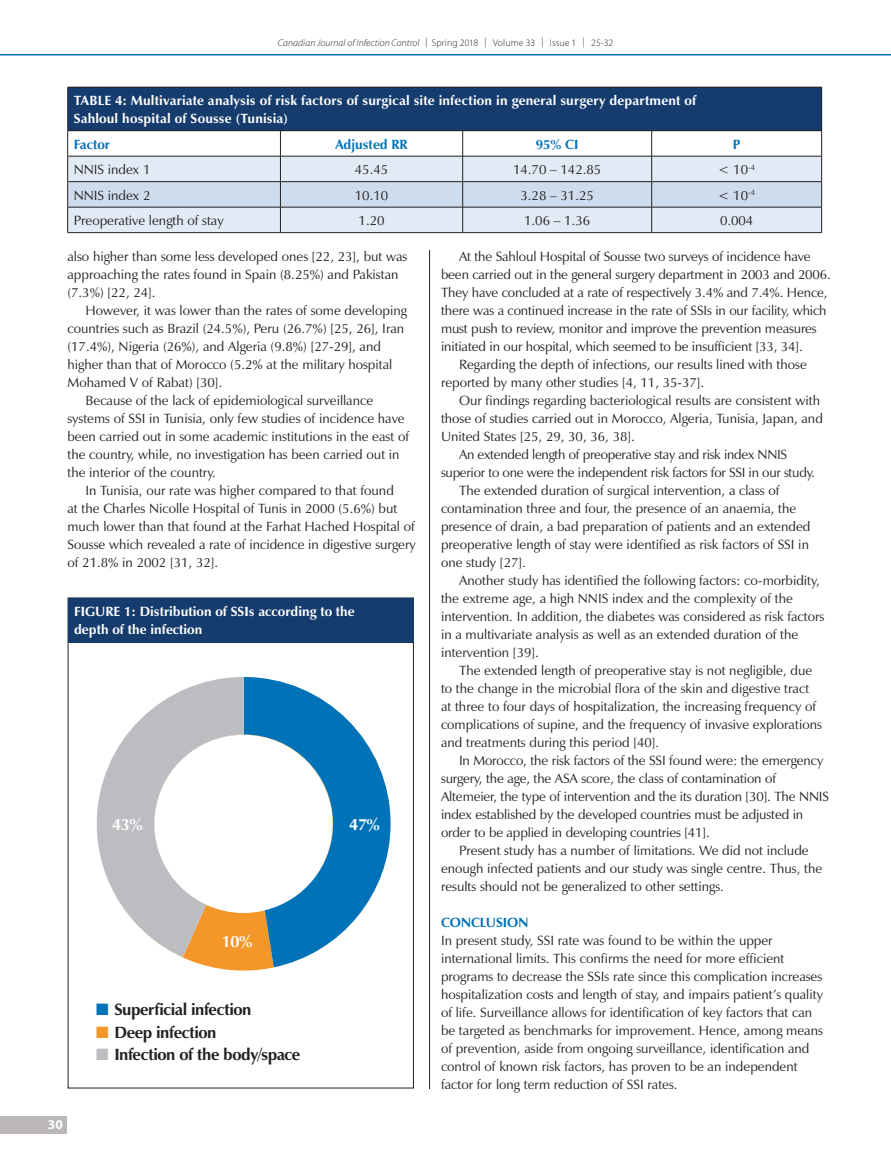
<style>
.page{position:relative;width:891px;height:1161px;background:#fff}
.page>*{position:absolute;margin:0;border:0;box-sizing:border-box;transform-origin:0 0}
.t1{font:700 16.5px "Zapf Humanist 601 BT";letter-spacing:-.03em;color:#231f20}
.t2{font:700 16.5px "Zapf Humanist 601 BT";color:#fff}
.t3{font:13.5px/18px "Zapf Humanist 601 BT";color:#231f20}
.t4{font:700 13.5px/18px "Zapf Humanist 601 BT";letter-spacing:.005em;color:#fff}
.t5{font:13.5px "Zapf Humanist 601 BT";letter-spacing:-.02em;color:#231f20}
.t6{font:700 13.5px "Zapf Humanist 601 BT";color:#0072b8}
.t7{font:700 13.5px "Myriad Pro";color:#fff}
.t8{font:italic 300 9.75px "Myriad Pro";letter-spacing:.01em;color:#231f20}
.s1{font-style:normal}
.s2{color:#0072b8}
.s3{color:#f59728}
.s4{color:#bcbdc0}
</style>
<div class="page">
<hr style="left:0;top:54px;width:891px;height:2px;background:#0072b8">
<hr style="left:429px;top:250px;width:1px;height:839px;background:#231f20">
<div style="left:68px;top:87px;width:754px;height:44px;background:#163c6d"></div>
<hr style="left:68px;top:87px;width:212px;height:1px;background:#231f20">
<hr style="left:67px;top:87px;width:1px;height:43px;background:#231f20">
<hr style="left:280px;top:87px;width:183px;height:1px;background:#231f20">
<hr style="left:463px;top:87px;width:189px;height:1px;background:#231f20">
<hr style="left:652px;top:87px;width:170px;height:1px;background:#231f20">
<hr style="left:821px;top:87px;width:1px;height:43px;background:#231f20">
<hr style="left:68px;top:130px;width:212px;height:1px;background:#231f20">
<hr style="left:280px;top:130px;width:183px;height:1px;background:#231f20">
<hr style="left:463px;top:130px;width:189px;height:1px;background:#231f20">
<hr style="left:652px;top:130px;width:170px;height:1px;background:#231f20">
<svg style="left:67px;top:131px;width:755px;height:101px"></svg>
<hr style="left:68px;top:232px;width:212px;height:1px;background:#231f20">
<hr style="left:280px;top:232px;width:183px;height:1px;background:#231f20">
<hr style="left:463px;top:232px;width:189px;height:1px;background:#231f20">
<hr style="left:652px;top:232px;width:170px;height:1px;background:#231f20">
<div style="left:68px;top:598px;width:346px;height:44px;background:#163c6d"></div>
<svg style="left:182px;top:957px;width:94px;height:14px"></svg>
<svg style="left:244px;top:677px;width:147px;height:290px"></svg>
<svg style="left:97px;top:677px;width:147px;height:280px"></svg>
<div style="left:0;top:1116px;width:68px;height:18px;background:#bbb7b7"></div>
<p class="t8" style="left:278px;top:37px;width:337px">Canadian Journal of Infection Control <span class="s1">| Spring 2018 | Volume 33 | Issue 1 | 25-32</span></p>
<p class="t4" style="left:74px;top:92px;width:624px">TABLE 4: Multivariate analysis of risk factors of surgical site infection in general surgery department of<br>Sahloul hospital of Sousse (Tunisia)</p>
<p class="t6" style="left:74px;top:136px;width:38px">Factor</p>
<p class="t6" style="left:335px;top:136px;width:74px">Adjusted RR</p>
<p class="t6" style="left:536px;top:136px;width:44px">95% CI</p>
<p class="t6" style="left:733px;top:136px;width:9px">P</p>
<p class="t3" style="left:74px;top:161px;width:78px">NNIS index 1</p>
<p class="t3" style="left:355px;top:161px;width:35px">45.45</p>
<p class="t3" style="left:513px;top:161px;width:90px">14.70 – 142.85</p>
<p class="t3" style="left:718px;top:161px;width:38px">&lt; 10<sup>-4</sup></p>
<p class="t3" style="left:74px;top:186px;width:78px">NNIS index 2</p>
<p class="t3" style="left:355px;top:186px;width:35px">10.10</p>
<p class="t3" style="left:520px;top:186px;width:75px">3.28 – 31.25</p>
<p class="t3" style="left:718px;top:186px;width:38px">&lt; 10<sup>-4</sup></p>
<p class="t3" style="left:74px;top:212px;width:152px">Preoperative length of stay</p>
<p class="t3" style="left:359px;top:212px;width:27px">1.20</p>
<p class="t3" style="left:524px;top:212px;width:68px">1.06 – 1.36</p>
<p class="t3" style="left:720px;top:212px;width:35px">0.004</p>
<p class="t3" style="left:68px;top:248px;width:341px">also higher than some less developed ones [22, 23], but was approaching the rates found in Spain (8.25%) and Pakistan (7.3%) [22, 24].</p>
<p class="t3" style="left:86px;top:302px;width:323px">However, it was lower than the rates of some developing</p>
<p class="t3" style="left:68px;top:320px;width:338px">countries such as Brazil (24.5%), Peru (26.7%) [25, 26], Iran</p>
<p class="t3" style="left:68px;top:338px;width:315px">(17.4%), Nigeria (26%), and Algeria (9.8%) [27-29], and</p>
<p class="t3" style="left:68px;top:356px;width:326px">higher than that of Morocco (5.2% at the military hospital</p>
<p class="t3" style="left:68px;top:374px;width:156px">Mohamed V of Rabat) [30].</p>
<p class="t3" style="left:86px;top:392px;width:289px">Because of the lack of epidemiological surveillance</p>
<p class="t3" style="left:68px;top:410px;width:339px">systems of SSI in Tunisia, only few studies of incidence have</p>
<p class="t3" style="left:68px;top:428px;width:343px">been carried out in some academic institutions in the east of</p>
<p class="t3" style="left:68px;top:446px;width:334px">the country, while, no investigation has been carried out in</p>
<p class="t3" style="left:68px;top:464px;width:150px">the interior of the country.</p>
<p class="t3" style="left:86px;top:482px;width:310px">In Tunisia, our rate was higher compared to that found</p>
<p class="t3" style="left:68px;top:500px;width:331px">at the Charles Nicolle Hospital of Tunis in 2000 (5.6%) but</p>
<p class="t3" style="left:68px;top:518px;width:349px">much lower than that found at the Farhat Hached Hospital of</p>
<p class="t3" style="left:68px;top:536px;width:350px">Sousse which revealed a rate of incidence in digestive surgery</p>
<p class="t3" style="left:68px;top:554px;width:152px">of 21.8% in 2002 [31, 32].</p>
<p class="t4" style="left:74px;top:602px;width:282px">FIGURE 1: Distribution of SSIs according to the depth of the infection</p>
<p class="t2" style="left:112px;top:814px;width:32px">43%</p>
<p class="t2" style="left:349px;top:814px;width:32px">47%</p>
<p class="t2" style="left:222px;top:931px;width:32px">10%</p>
<p class="t7" style="left:48px;top:1116px;width:16px">30</p>
<p class="t1" style="left:96px;top:999px;width:157px"><span class="s2">■</span> Superficial infection</p>
<p class="t1" style="left:96px;top:1022px;width:122px"><span class="s3">■</span> Deep infection</p>
<p class="t1" style="left:96px;top:1044px;width:205px"><span class="s4">■</span> Infection of the body/space</p>
<p class="t3" style="left:459px;top:247px;width:353px">At the Sahloul Hospital of Sousse two surveys of incidence have</p>
<p class="t3" style="left:441px;top:265px;width:391px">been carried out in the general surgery department in 2003 and 2006.</p>
<p class="t3" style="left:441px;top:283px;width:388px">They have concluded at a rate of respectively 3.4% and 7.4%. Hence,</p>
<p class="t3" style="left:441px;top:301px;width:387px">there was a continued increase in the rate of SSIs in our facility, which</p>
<p class="t3" style="left:441px;top:319px;width:377px">must push to review, monitor and improve the prevention measures</p>
<p class="t3" style="left:441px;top:337px;width:363px">initiated in our hospital, which seemed to be insufficient [33, 34].</p>
<p class="t3" style="left:459px;top:355px;width:349px">Regarding the depth of infections, our results lined with those</p>
<p class="t3" style="left:441px;top:373px;width:265px">reported by many other studies [4, 11, 35-37].</p>
<p class="t3" style="left:459px;top:391px;width:363px">Our findings regarding bacteriological results are consistent with</p>
<p class="t3" style="left:441px;top:409px;width:383px">those of studies carried out in Morocco, Algeria, Tunisia, Japan, and</p>
<p class="t3" style="left:441px;top:427px;width:195px">United States [25, 29, 30, 36, 38].</p>
<p class="t5" style="left:459px;top:446px;width:330px">An extended length of preoperative stay and risk index NNIS</p>
<p class="t5" style="left:441px;top:464px;width:375px">superior to one were the independent risk factors for SSI in our study.</p>
<p class="t3" style="left:459px;top:481px;width:322px">The extended duration of surgical intervention, a class of</p>
<p class="t3" style="left:441px;top:499px;width:357px">contamination three and four, the presence of an anaemia, the</p>
<p class="t3" style="left:441px;top:517px;width:371px">presence of drain, a bad preparation of patients and an extended</p>
<p class="t3" style="left:441px;top:535px;width:370px">preoperative length of stay were identified as risk factors of SSI in</p>
<p class="t3" style="left:441px;top:553px;width:86px">one study [27].</p>
<p class="t3" style="left:459px;top:571px;width:362px">Another study has identified the following factors: co-morbidity,</p>
<p class="t3" style="left:441px;top:589px;width:353px">the extreme age, a high NNIS index and the complexity of the</p>
<p class="t3" style="left:441px;top:607px;width:385px">intervention. In addition, the diabetes was considered as risk factors</p>
<p class="t3" style="left:441px;top:625px;width:359px">in a multivariate analysis as well as an extended duration of the</p>
<p class="t3" style="left:441px;top:643px;width:99px">intervention [39].</p>
<p class="t3" style="left:459px;top:661px;width:355px">The extended length of preoperative stay is not negligible, due</p>
<p class="t3" style="left:441px;top:679px;width:370px">to the change in the microbial flora of the skin and digestive tract</p>
<p class="t3" style="left:441px;top:697px;width:377px">at three to four days of hospitalization, the increasing frequency of</p>
<p class="t3" style="left:441px;top:715px;width:382px">complications of supine, and the frequency of invasive explorations</p>
<p class="t3" style="left:441px;top:733px;width:220px">and treatments during this period [40].</p>
<p class="t3" style="left:459px;top:751px;width:366px">In Morocco, the risk factors of the SSI found were: the emergency</p>
<p class="t3" style="left:441px;top:769px;width:337px">surgery, the age, the ASA score, the class of contamination of</p>
<p class="t3" style="left:441px;top:787px;width:390px">Altemeier, the type of intervention and the its duration [30]. The NNIS</p>
<p class="t3" style="left:441px;top:805px;width:364px">index established by the developed countries must be adjusted in</p>
<p class="t3" style="left:441px;top:823px;width:270px">order to be applied in developing countries [41].</p>
<p class="t3" style="left:459px;top:841px;width:351px">Present study has a number of limitations. We did not include</p>
<p class="t3" style="left:441px;top:859px;width:383px">enough infected patients and our study was single centre. Thus, the</p>
<p class="t3" style="left:441px;top:877px;width:284px">results should not be generalized to other settings.</p>
<p class="t6" style="left:441px;top:914px;width:89px">CONCLUSION</p>
<p class="t3" style="left:441px;top:931px;width:383px">In present study, SSI rate was found to be within the upper international limits. This confirms the need for more efficient programs to decrease the SSIs rate since this complication increases hospitalization costs and length of stay, and impairs patient’s quality of life. Surveillance allows for identification of key factors that can be targeted as benchmarks for improvement. Hence, among means of prevention, aside from ongoing surveillance, identification and control of known risk factors, has proven to be an independent factor for long term reduction of SSI rates.</p>
</div>
